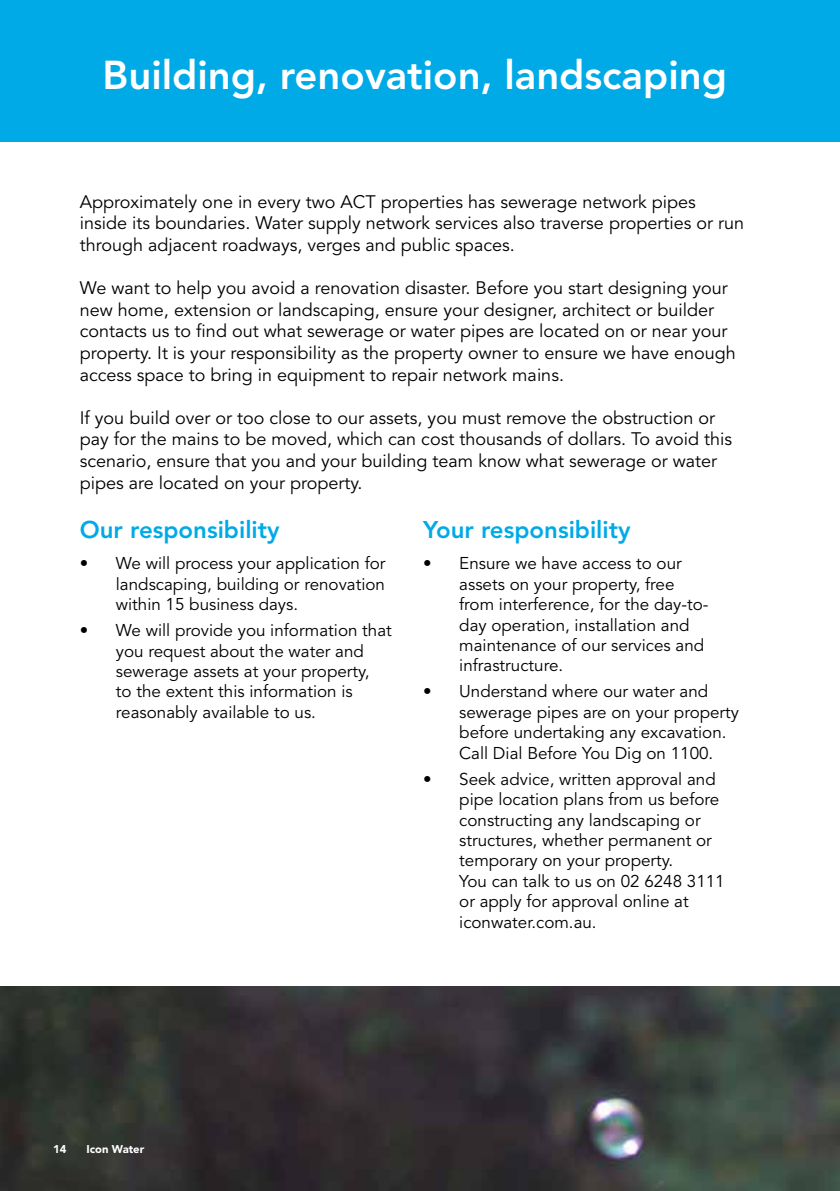
<style>
.page{position:relative;width:840px;height:1191px;background:#fff}
.page>*{position:absolute;margin:0;border:0;box-sizing:border-box;transform-origin:0 0}
.t1{font:800 40px "Avenir LT Std";color:#fff}
.t2{font:800 24px "Avenir LT Std";color:#00aae7}
.t3{font:18px/21.6px "Avenir LT Std";color:#000}
.t4{font:17px/20.4px "Avenir LT Std";color:#000}
.t5{font:900 11.2px "Avenir LT Std";color:#fff}
</style>
<div class="page">
<img style="left:0;top:986px;width:839px;height:205px">
<div style="left:0;top:0;width:839px;height:142px;background:#00aae7"></div>
<h1 class="t1" style="left:102px;top:52px;width:625px">Building, renovation, landscaping</h1>
<p class="t3" style="left:80px;top:191px;width:665px">Approximately one in every two ACT properties has sewerage network pipes inside its boundaries. Water supply network services also traverse properties or run through adjacent roadways, verges and public spaces.</p>
<p class="t3" style="left:80px;top:278px;width:657px">We want to help you avoid a renovation disaster. Before you start designing your new home, extension or landscaping, ensure your designer, architect or builder contacts us to find out what sewerage or water pipes are located on or near your property. It is your responsibility as the property owner to ensure we have enough access space to bring in equipment to repair network mains.</p>
<p class="t3" style="left:80px;top:407px;width:653px">If you build over or too close to our assets, you must remove the obstruction or pay for the mains to be moved, which can cost thousands of dollars. To avoid this scenario, ensure that you and your building team know what sewerage or water pipes are located on your property.</p>
<h2 class="t2" style="left:80px;top:515px;width:201px">Our responsibility</h2>
<p class="t4" style="left:116px;top:554px;width:271px;text-align:justify;text-indent:-36px">• We will process your application for landscaping, building or renovation within 15 business days.</p>
<p class="t4" style="left:116px;top:620px;width:277px;text-indent:-36px">• We will provide you information that you request about the water and sewerage assets at your property,<br>to the extent this information is reasonably available to us.</p>
<h2 class="t2" style="left:423px;top:515px;width:209px">Your responsibility</h2>
<p class="t4" style="left:459px;top:554px;width:250px;text-indent:-36px">• Ensure we have access to our assets on your property, free from interference, for the day-to&shy;day operation, installation and maintenance of our services and infrastructure.</p>
<p class="t4" style="left:459px;top:682px;width:281px;text-indent:-36px">• Understand where our water and sewerage pipes are on your property before undertaking any excavation.<br>Call Dial Before You Dig on 1100.</p>
<p class="t4" style="left:459px;top:769px;width:267px;text-indent:-36px">• Seek advice, written approval and pipe location plans from us before constructing any landscaping or structures, whether permanent or temporary on your property.<br>You can talk to us on 02 6248 3111 or apply for approval online at iconwater.com.au.</p>
<p class="t5" style="left:53px;top:1142px;width:15px">14</p>
<p class="t5" style="left:87px;top:1142px;width:59px">Icon Water</p>
</div>
